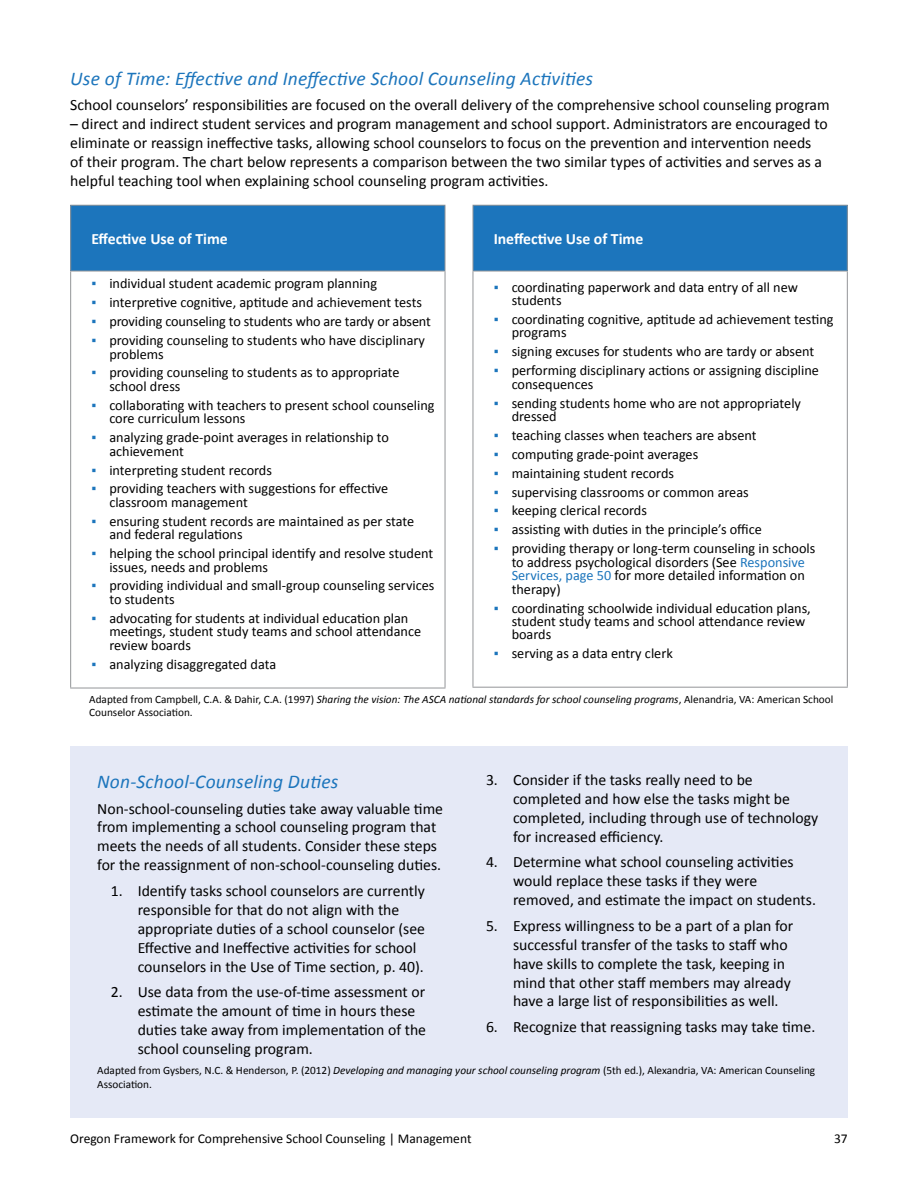
<style>
.page{position:relative;width:918px;height:1188px;background:#fff}
.page>*{position:absolute;margin:0;border:0;box-sizing:border-box;transform-origin:0 0}
.Adapted{font:italic 19.5px "Calibri";letter-spacing:.01em;color:#1c75bc}
.Body{font:15.75px/18.9px "Calibri";color:#000}
.Table_Header{font:700 15.75px "Calibri";color:#fff}
.t1{font:14.25px/13.5px "Calibri";color:#000}
.t2{font:13.5px "Calibri";color:#000}
.Adapted-2{font:11.25px/13.5px "Calibri";color:#000}
.s1{color:#1c75bc}
.s2{font-style:italic}
</style>
<div class="page">
<div style="left:71px;top:205px;width:374px;height:66px;background:#1c75bc"></div>
<hr style="left:70px;top:205px;width:375px;height:1px;background:#939598">
<hr style="left:70px;top:206px;width:1px;height:65px;background:#939598">
<hr style="left:445px;top:206px;width:1px;height:65px;background:#939598">
<hr style="left:70px;top:271px;width:375px;height:1px;background:#939598">
<hr style="left:70px;top:272px;width:1px;height:416px;background:#939598">
<hr style="left:445px;top:272px;width:1px;height:416px;background:#939598">
<hr style="left:70px;top:688px;width:375px;height:1px;background:#939598">
<div style="left:473px;top:205px;width:374px;height:66px;background:#1c75bc"></div>
<hr style="left:472px;top:205px;width:376px;height:1px;background:#939598">
<hr style="left:472px;top:206px;width:1px;height:65px;background:#939598">
<hr style="left:847px;top:206px;width:1px;height:65px;background:#939598">
<hr style="left:472px;top:271px;width:376px;height:1px;background:#939598">
<hr style="left:472px;top:271px;width:1px;height:416px;background:#939598">
<hr style="left:847px;top:271px;width:1px;height:416px;background:#939598">
<hr style="left:472px;top:687px;width:376px;height:1px;background:#939598">
<div style="left:70px;top:746px;width:778px;height:372px;background:#e5e9f6"></div>
<h3 class="Adapted" style="left:70px;top:65px;width:524px">Use of Time: Effective and Ineffective School Counseling Activities</h3>
<p class="Body" style="left:70px;top:96px;width:761px">School counselors’ responsibilities are focused on the overall delivery of the comprehensive school counseling program</p>
<p class="Body" style="left:70px;top:115px;width:759px">– direct and indirect student services and program management and school support. Administrators are encouraged to eliminate or reassign ineffective tasks, allowing school counselors to focus on the prevention and intervention needs of their program. The chart below represents a comparison between the two similar types of activities and serves as a helpful teaching tool when explaining school counseling program activities.</p>
<p class="Table_Header" style="left:494px;top:229px;width:151px">Ineffective Use of Time</p>
<p class="t1" style="left:512px;top:280px;width:288px;text-indent:-18px"><span class="s1">▪</span> coordinating paperwork and data entry of all new students</p>
<p class="t1" style="left:512px;top:313px;width:323px;text-indent:-18px"><span class="s1">▪</span> coordinating cognitive, aptitude ad achievement testing programs</p>
<p class="t1" style="left:494px;top:345px;width:322px"><span class="s1">▪</span> signing excuses for students who are tardy or absent</p>
<p class="t1" style="left:512px;top:364px;width:309px;text-indent:-18px"><span class="s1">▪</span> performing disciplinary actions or assigning discipline consequences</p>
<p class="t1" style="left:512px;top:396px;width:291px;text-indent:-18px"><span class="s1">▪</span> sending students home who are not appropriately dressed</p>
<p class="t1" style="left:494px;top:429px;width:264px"><span class="s1">▪</span> teaching classes when teachers are absent</p>
<p class="t1" style="left:494px;top:447px;width:206px"><span class="s1">▪</span> computing grade-point averages</p>
<p class="t1" style="left:494px;top:466px;width:182px"><span class="s1">▪</span> maintaining student records</p>
<p class="t1" style="left:494px;top:485px;width:257px"><span class="s1">▪</span> supervising classrooms or common areas</p>
<p class="t1" style="left:494px;top:504px;width:155px"><span class="s1">▪</span> keeping clerical records</p>
<p class="t1" style="left:494px;top:523px;width:270px"><span class="s1">▪</span> assisting with duties in the principle’s office</p>
<p class="t1" style="left:512px;top:542px;width:305px;text-indent:-18px"><span class="s1">▪</span> providing therapy or long-term counseling in schools to address psychological disorders (See <span class="s1">Responsive Services, page 50</span> for more detailed information on therapy)</p>
<p class="t1" style="left:512px;top:601px;width:301px;text-indent:-18px"><span class="s1">▪</span> coordinating schoolwide individual education plans, student study teams and school attendance review boards</p>
<p class="t1" style="left:494px;top:647px;width:181px"><span class="s1">▪</span> serving as a data entry clerk</p>
<p class="Adapted-2" style="left:89px;top:692px;width:746px">Adapted from Campbell, C.A. &amp; Dahir, C.A. (1997) <span class="s2">Sharing the vision: The ASCA national standards for school counseling programs</span>, Alenandria, VA: American School<br>Counselor Association.</p>
<p class="Table_Header" style="left:91px;top:229px;width:138px">Effective Use of Time</p>
<p class="t1" style="left:91px;top:277px;width:287px"><span class="s1">▪</span> individual student academic program planning</p>
<p class="t1" style="left:91px;top:296px;width:332px"><span class="s1">▪</span> interpretive cognitive, aptitude and achievement tests</p>
<p class="t1" style="left:91px;top:315px;width:341px"><span class="s1">▪</span> providing counseling to students who are tardy or absent</p>
<p class="t1" style="left:109px;top:334px;width:317px;text-indent:-18px"><span class="s1">▪</span> providing counseling to students who have disciplinary problems</p>
<p class="t1" style="left:109px;top:366px;width:292px;text-indent:-18px"><span class="s1">▪</span> providing counseling to students as to appropriate school dress</p>
<p class="t1" style="left:109px;top:398px;width:327px;text-indent:-18px"><span class="s1">▪</span> collaborating with teachers to present school counseling core curriculum lessons</p>
<p class="t1" style="left:109px;top:431px;width:281px;text-indent:-18px"><span class="s1">▪</span> analyzing grade-point averages in relationship to achievement</p>
<p class="t1" style="left:91px;top:463px;width:182px"><span class="s1">▪</span> interpreting student records</p>
<p class="t1" style="left:109px;top:482px;width:281px;text-indent:-18px"><span class="s1">▪</span> providing teachers with suggestions for effective classroom management</p>
<p class="t1" style="left:109px;top:514px;width:306px;text-indent:-18px"><span class="s1">▪</span> ensuring student records are maintained as per state and federal regulations</p>
<p class="t1" style="left:109px;top:547px;width:325px;text-indent:-18px"><span class="s1">▪</span> helping the school principal identify and resolve student issues, needs and problems</p>
<p class="t1" style="left:109px;top:579px;width:327px;text-indent:-18px"><span class="s1">▪</span> providing individual and small-group counseling services to students</p>
<p class="t1" style="left:109px;top:611px;width:313px;text-indent:-18px"><span class="s1">▪</span> advocating for students at individual education plan meetings, student study teams and school attendance review boards</p>
<p class="t1" style="left:91px;top:657px;width:186px"><span class="s1">▪</span> analyzing disaggregated data</p>
<p class="Body" style="left:513px;top:770px;width:307px;text-indent:-27px">3. Consider if the tasks really need to be completed and how else the tasks might be completed, including through use of technology for increased efficiency.</p>
<p class="Body" style="left:513px;top:853px;width:305px;text-indent:-27px">4. Determine what school counseling activities would replace these tasks if they were removed, and estimate the impact on students.</p>
<p class="Body" style="left:513px;top:916px;width:282px;text-indent:-27px">5. Express willingness to be a part of a plan for successful transfer of the tasks to staff who have skills to complete the task, keeping in mind that other staff members may already have a large list of responsibilities as well.</p>
<p class="Body" style="left:486px;top:1018px;width:331px">6. Recognize that reassigning tasks may take time.</p>
<p class="Adapted-2" style="left:97px;top:1064px;width:720px">Adapted from Gysbers, N.C. &amp; Henderson, P. (2012) <span class="s2">Developing and managing your school counseling program</span> (5th ed.), Alexandria, VA: American Counseling<br>Association.</p>
<p class="Adapted" style="left:97px;top:768px;width:243px">Non-School-Counseling Duties</p>
<p class="Body" style="left:97px;top:799px;width:347px">Non-school-counseling duties take away valuable time from implementing a school counseling program that meets the needs of all students. Consider these steps for the reassignment of non-school-counseling duties.</p>
<p class="Body" style="left:138px;top:881px;width:289px;text-indent:-27px">1. Identify tasks school counselors are currently responsible for that do not align with the appropriate duties of a school counselor (see Effective and Ineffective activities for school counselors in the Use of Time section, p. 40).</p>
<p class="Body" style="left:138px;top:983px;width:290px;text-indent:-27px">2. Use data from the use-of-time assessment or estimate the amount of time in hours these duties take away from implementation of the school counseling program.</p>
<p class="t2" style="left:70px;top:1130px;width:403px">Oregon Framework for Comprehensive School Counseling | Management</p>
<p class="t2" style="left:834px;top:1130px;width:15px">37</p>
</div>
